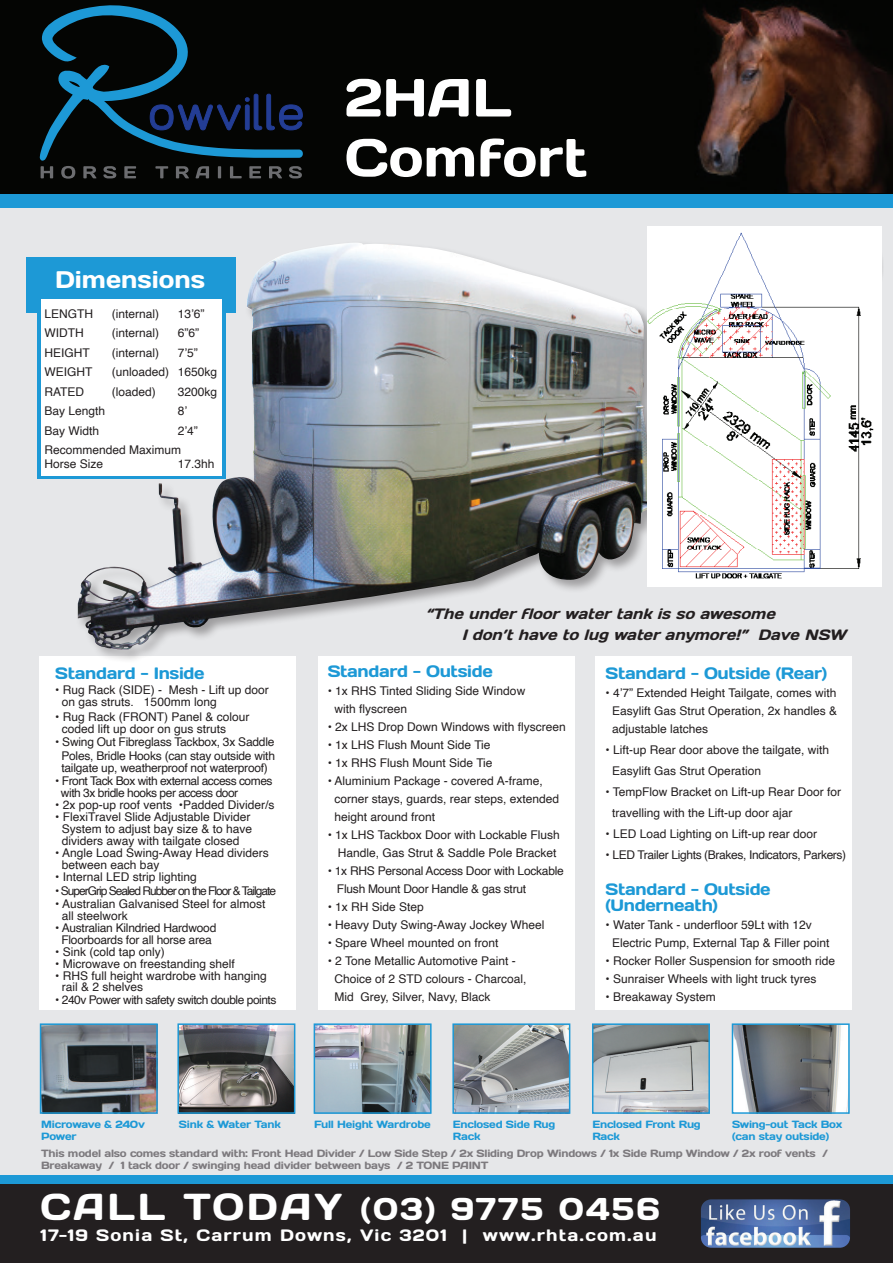
<style>
.page{position:relative;width:893px;height:1263px;background:#e6e7e9}
.page>*{position:absolute;margin:0;border:0;box-sizing:border-box;transform-origin:0 0}
.t1{font:53.55px/60px "Days";color:#fff}
.t2{font:31.5px "Days";letter-spacing:.07em;color:#fff}
.t3{font:24px "Days";color:#fff}
.t4{font:16.5px/16.5px "Days";letter-spacing:-.02em;color:#1d99d6}
.t5{font:16.5px "Days";letter-spacing:.07em;color:#fff}
.t6{font:italic 15px/21px "Days";color:#231f20}
.t7{font:12px/18px "Helvetica";color:#231f20}
.t8{font:12px/18px "Helvetica";letter-spacing:-.02em;color:#231f20;text-align:center}
.t9{font:12px/12px "Helvetica";letter-spacing:-.04em;color:#231f20}
.t10{font:12px "Helvetica";letter-spacing:-.03em;color:#231f20}
.t11{font:12px "Helvetica";letter-spacing:-.085em;color:#231f20}
.t12{font:10.5px/12px "Days";letter-spacing:-.02em;color:#7d7a7e}
.t13{font:10.5px/12px "Days";letter-spacing:-.02em;color:#1d99d6}
.s1{font-size:37.5px}
</style>
<div class="page">
<img style="left:43px;top:1026px;width:112px;height:85px">
<div style="left:40px;top:1023px;width:118px;height:91px;border:2px solid #1d99d6"></div>
<img style="left:180px;top:1026px;width:112px;height:85px">
<div style="left:177px;top:1023px;width:118px;height:91px;border:2px solid #1d99d6"></div>
<img style="left:455px;top:1026px;width:112px;height:85px">
<div style="left:452px;top:1023px;width:118px;height:91px;border:2px solid #1d99d6"></div>
<img style="left:735px;top:1026px;width:112px;height:85px">
<div style="left:732px;top:1023px;width:118px;height:91px;border:2px solid #1d99d6"></div>
<img style="left:317px;top:1026px;width:112px;height:85px">
<div style="left:314px;top:1023px;width:118px;height:91px;border:2px solid #1d99d6"></div>
<img style="left:595px;top:1026px;width:112px;height:85px">
<div style="left:592px;top:1023px;width:118px;height:91px;border:2px solid #1d99d6"></div>
<div style="left:596px;top:656px;width:256px;height:353px;background:#fff"></div>
<div style="left:319px;top:656px;width:256px;height:353px;background:#fff"></div>
<div style="left:39px;top:656px;width:256px;height:353px;background:#fff"></div>
<div style="left:0;top:0;width:893px;height:207px;background:#040503"></div>
<div style="left:0;top:194px;width:893px;height:13px;background:#1d99d6"></div>
<svg style="left:41px;top:166px;width:12px;height:12px"></svg>
<svg style="left:61px;top:166px;width:14px;height:13px"></svg>
<svg style="left:83px;top:166px;width:14px;height:12px"></svg>
<svg style="left:103px;top:166px;width:13px;height:12px"></svg>
<svg style="left:124px;top:166px;width:12px;height:12px"></svg>
<svg style="left:155px;top:166px;width:13px;height:12px"></svg>
<svg style="left:176px;top:166px;width:13px;height:12px"></svg>
<svg style="left:195px;top:166px;width:14px;height:12px"></svg>
<svg style="left:218px;top:166px;width:3px;height:12px"></svg>
<svg style="left:230px;top:166px;width:12px;height:12px"></svg>
<svg style="left:249px;top:166px;width:12px;height:12px"></svg>
<svg style="left:269px;top:166px;width:13px;height:12px"></svg>
<svg style="left:289px;top:166px;width:13px;height:12px"></svg>
<svg style="left:39px;top:5px;width:264px;height:155px"></svg>
<div style="left:0;top:1181px;width:893px;height:82px;background:#231f20"></div>
<div style="left:0;top:1175px;width:893px;height:9px;background:#1d99d6"></div>
<div style="left:26px;top:257px;width:209px;height:56px;background:#1d99d6"></div>
<img style="left:701px;top:1199px;width:149px;height:49px">
<div style="left:37px;top:291px;width:188px;height:188px;background:#1d99d6"></div>
<div style="left:41px;top:299px;width:181px;height:177px;background:#fff"></div>
<img style="left:697px;top:5px;width:196px;height:188px">
<div style="left:798px;top:237px;width:86px;height:59px;background:#231f20;opacity:.46"></div>
<div style="left:76px;top:241px;width:594px;height:422px;background:#231f20;opacity:.37"></div>
<img style="left:78px;top:242px;width:579px;height:408px">
<img style="left:648px;top:226px;width:233px;height:361px">
<h3 class="t3" style="left:55px;top:264px;width:152px">Dimensions</h3>
<p class="t7" style="left:44px;top:305px;width:50px">LENGTH</p>
<p class="t7" style="left:112px;top:305px;width:49px">(internal)</p>
<p class="t7" style="left:178px;top:305px;width:28px">13’6”</p>
<p class="t7" style="left:44px;top:324px;width:41px">WIDTH</p>
<p class="t7" style="left:112px;top:324px;width:49px">(internal)</p>
<p class="t7" style="left:178px;top:324px;width:23px">6”6”</p>
<p class="t7" style="left:44px;top:344px;width:47px">HEIGHT</p>
<p class="t7" style="left:112px;top:344px;width:49px">(internal)</p>
<p class="t7" style="left:178px;top:344px;width:22px">7’5”</p>
<p class="t7" style="left:44px;top:363px;width:49px">WEIGHT</p>
<p class="t7" style="left:112px;top:363px;width:107px">(unloaded) 1650kg</p>
<p class="t7" style="left:44px;top:383px;width:41px">RATED</p>
<p class="t7" style="left:112px;top:383px;width:46px">(loaded)</p>
<p class="t7" style="left:178px;top:383px;width:41px">3200kg</p>
<p class="t7" style="left:44px;top:402px;width:62px">Bay Length</p>
<p class="t7" style="left:178px;top:402px;width:11px">8’</p>
<p class="t7" style="left:44px;top:422px;width:56px">Bay Width</p>
<p class="t7" style="left:44px;top:421px;width:155px;line-height:19.5px;text-indent:133px">2’4”<br>Recommended Maximum</p>
<p class="t7" style="left:44px;top:455px;width:60px">Horse Size</p>
<p class="t7" style="left:178px;top:455px;width:38px">17.3hh</p>
<h1 class="t1" style="left:345px;top:65px;width:244px">2HAL<br>Comfort</h1>
<h3 class="t4" style="left:55px;top:664px;width:151px">Standard - Inside</h3>
<p class="t7" style="left:62px;top:684px;width:208px;line-height:12px;text-indent:-7px">• Rug Rack (SIDE) - Mesh - Lift up door on gas struts. 1500mm long</p>
<p class="t7" style="left:62px;top:711px;width:189px;line-height:12px;text-indent:-7px">• Rug Rack (FRONT) Panel &amp; colour coded lift up door on gus struts</p>
<p class="t8" style="left:55px;top:736px;width:221px;line-height:13.5px">• Swing Out Fibreglass Tackbox, 3x Saddle<br>Poles, Bridle Hooks (can stay outside with</p>
<p class="t8" style="left:61px;top:759px;width:208px">tailgate up, weatherproof not waterproof)</p>
<p class="t9" style="left:61px;top:775px;width:213px;text-indent:-6px">• Front Tack Box with external access comes with 3x bridle hooks per access door</p>
<p class="t7" style="left:55px;top:796px;width:221px">• 2x pop-up roof vents •Padded Divider/s</p>
<p class="t7" style="left:55px;top:811px;width:198px;line-height:12px;text-align:center">• FlexiTravel Slide Adjustable Divider<br>System to adjust bay size &amp; to have dividers away with tailgate closed</p>
<p class="t7" style="left:62px;top:847px;width:208px;line-height:12px;text-indent:-7px">• Angle Load Swing-Away Head dividers between each bay</p>
<p class="t7" style="left:55px;top:868px;width:143px">• Internal LED strip lighting</p>
<p class="t11" style="left:55px;top:881px;width:222px">• SuperGrip Sealed Rubber on the Floor &amp; Tailgate</p>
<p class="t7" style="left:62px;top:898px;width:205px;line-height:12px;text-indent:-7px">• Australian Galvanised Steel for almost all steelwork</p>
<p class="t8" style="left:55px;top:922px;width:163px;line-height:12px">• Australian Kilndried Hardwood<br>Floorboards for all horse area</p>
<p class="t7" style="left:55px;top:943px;width:111px">• Sink (cold tap only)</p>
<p class="t7" style="left:55px;top:955px;width:181px">• Microwave on freestanding shelf</p>
<p class="t7" style="left:62px;top:971px;width:206px;line-height:10.5px;text-indent:-7px">• RHS full height wardrobe with hanging rail &amp; 2 shelves</p>
<p class="t9" style="left:55px;top:994px;width:223px">• 240v Power with safety switch double points</p>
<p class="t6" style="left:462px;top:602px;width:390px;text-indent:-37px">“The underfloorwatertankisso awesome<br>Idon’thave to lug wateranymore!” Dave NSW</p>
<h3 class="t4" style="left:328px;top:662px;width:167px">Standard - Outside</h3>
<p class="t7" style="left:334px;top:682px;width:192px;text-indent:-7px">• 1x RHS Tinted Sliding Side Window with flyscreen</p>
<p class="t7" style="left:328px;top:718px;width:240px">• 2x LHS Drop Down Windows with flyscreen</p>
<p class="t7" style="left:328px;top:736px;width:164px">• 1x LHS Flush Mount Side Tie</p>
<p class="t7" style="left:328px;top:754px;width:166px">• 1x RHS Flush Mount Side Tie</p>
<p class="t7" style="left:334px;top:772px;width:226px;text-indent:-7px">• Aluminium Package - covered A-frame, corner stays, guards, rear steps, extended height around front</p>
<p class="t7" style="left:328px;top:826px;width:234px;text-align:center">• 1x LHS Tackbox Door with Lockable Flush<br>Handle, Gas Strut &amp; Saddle Pole Bracket</p>
<p class="t8" style="left:337px;top:862px;width:228px;text-align:left;text-indent:-9px">• 1x RHS Personal Access Door with Lockable<br>Flush Mount Door Handle &amp; gas strut</p>
<p class="t7" style="left:328px;top:898px;width:98px">• 1x RH Side Step</p>
<p class="t7" style="left:328px;top:916px;width:218px">• Heavy Duty Swing-Away Jockey Wheel</p>
<p class="t7" style="left:328px;top:934px;width:172px">• Spare Wheel mounted on front</p>
<p class="t7" style="left:334px;top:952px;width:194px;text-indent:-7px">• 2 Tone Metallic Automotive Paint -<br>Choice of 2 STD colours - Charcoal,<br>Mid Grey, Silver, Navy, Black</p>
<h3 class="t4" style="left:606px;top:664px;width:223px">Standard - Outside (Rear)</h3>
<p class="t7" style="left:612px;top:684px;width:226px;text-align:justify;text-indent:-7px">• 4’7” Extended Height Tailgate, comes with Easylift Gas Strut Operation, 2x handles &amp; adjustable latches</p>
<p class="t7" style="left:612px;top:739px;width:218px;line-height:21px;text-indent:-7px">• Lift-up Rear door above the tailgate, with<br>Easylift Gas Strut Operation</p>
<p class="t7" style="left:612px;top:781px;width:230px;line-height:21px;text-indent:-7px">• TempFlow Bracket on Lift-up Rear Door for travelling with the Lift-up door ajar</p>
<p class="t7" style="left:606px;top:825px;width:213px">• LED Load Lighting on Lift-up rear door</p>
<p class="t10" style="left:606px;top:845px;width:242px">• LED Trailer Lights (Brakes, Indicators, Parkers)</p>
<h3 class="t4" style="left:606px;top:880px;width:167px">Standard - Outside (Underneath)</h3>
<p class="t7" style="left:612px;top:916px;width:219px;text-indent:-7px">• Water Tank - underfloor 59Lt with 12v<br>Electric Pump, External Tap &amp; Filler point</p>
<p class="t7" style="left:606px;top:952px;width:231px">• Rocker Roller Suspension for smooth ride</p>
<p class="t7" style="left:606px;top:970px;width:212px">• Sunraiser Wheels with light truck tyres</p>
<p class="t7" style="left:606px;top:988px;width:112px">• Breakaway System</p>
<p class="t13" style="left:314px;top:1118px;width:118px">Full Height Wardrobe</p>
<p class="t13" style="left:592px;top:1118px;width:110px">Enclosed Front Rug<br>Rack</p>
<p class="t12" style="left:41px;top:1147px;width:788px">This model also comes standard with: Front Head Divider / Low Side Step / 2x Sliding Drop Windows / 1x Side Rump Window / 2x roof vents /<br>Breakaway / 1 tack door / swinging head divider between bays / 2 TONE PAINT</p>
<p class="t13" style="left:41px;top:1118px;width:105px">Microwave &amp; 240v<br>Power</p>
<p class="t13" style="left:179px;top:1118px;width:103px">Sink &amp; Water Tank</p>
<p class="t13" style="left:453px;top:1118px;width:104px">Enclosed Side Rug<br>Rack</p>
<p class="t13" style="left:732px;top:1118px;width:112px">Swing-out Tack Box (can stay outside)</p>
<h2 class="t2" style="left:40px;top:1188px;width:621px"><span class="s1">CALL TODAY</span> (03) 9775 0456</h2>
<h3 class="t5" style="left:40px;top:1224px;width:618px">17-19 Sonia St, Carrum Downs, Vic 3201 | www.rhta.com.au</h3>
</div>
